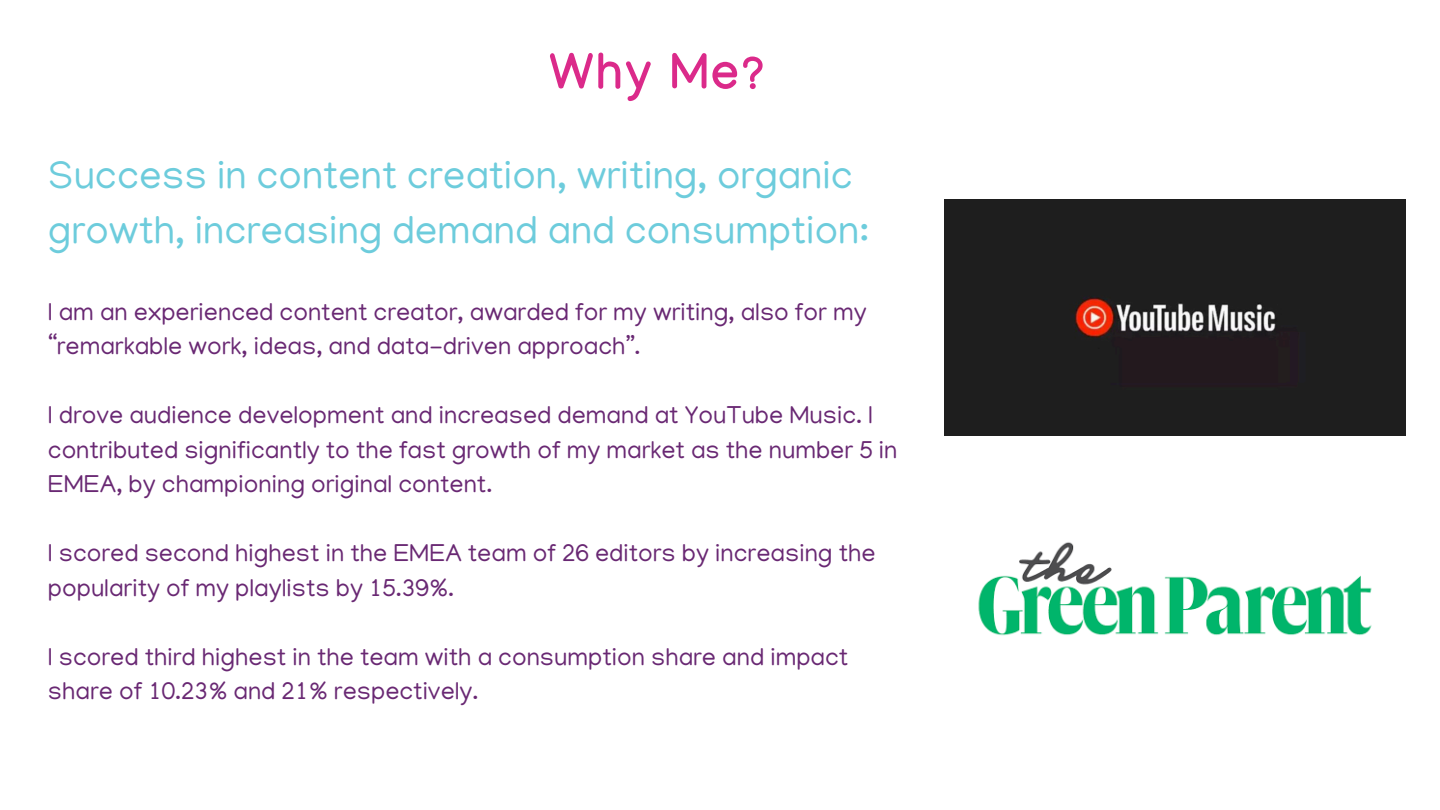
<style>
.page{position:relative;width:1440px;height:810px;background:#fff}
.page>*{position:absolute;margin:0;border:0;box-sizing:border-box;transform-origin:0 0}
.t1{font:700 50px "Manjari";color:#db2a8a}
.t2{font:40px/55.5px "Manjari";color:#6dccdc}
.t3{font:25px/34.5px "Manjari";color:#692873}
</style>
<div class="page">
<div style="left:945px;top:200px;width:461px;height:235px;background:#1e1e1e"></div>
<img style="left:978px;top:542px;width:394px;height:94px">
<p class="t1" style="left:549px;top:52px;width:217px">Why Me?</p>
<h1 class="t2" style="left:48px;top:153px;width:823px">Success in content creation, writing, organic growth, increasing demand and consumption:</h1>
<h2 class="t3" style="left:48px;top:298px;width:820px">I am an experienced content creator, awarded for my writing, also for my “remarkable work, ideas, and data-driven approach”.</h2>
<p class="t3" style="left:48px;top:402px;width:851px">I drove audience development and increased demand at YouTube Music. I contributed significantly to the fast growth of my market as the number 5 in<br>EMEA, by championing original content.</p>
<p class="t3" style="left:48px;top:540px;width:829px">I scored second highest in the EMEA team of 26 editors by increasing the popularity of my playlists by 15.39%.</p>
<p class="t3" style="left:48px;top:643px;width:802px">I scored third highest in the team with a consumption share and impact share of 10.23% and 21% respectively.</p>
</div>
